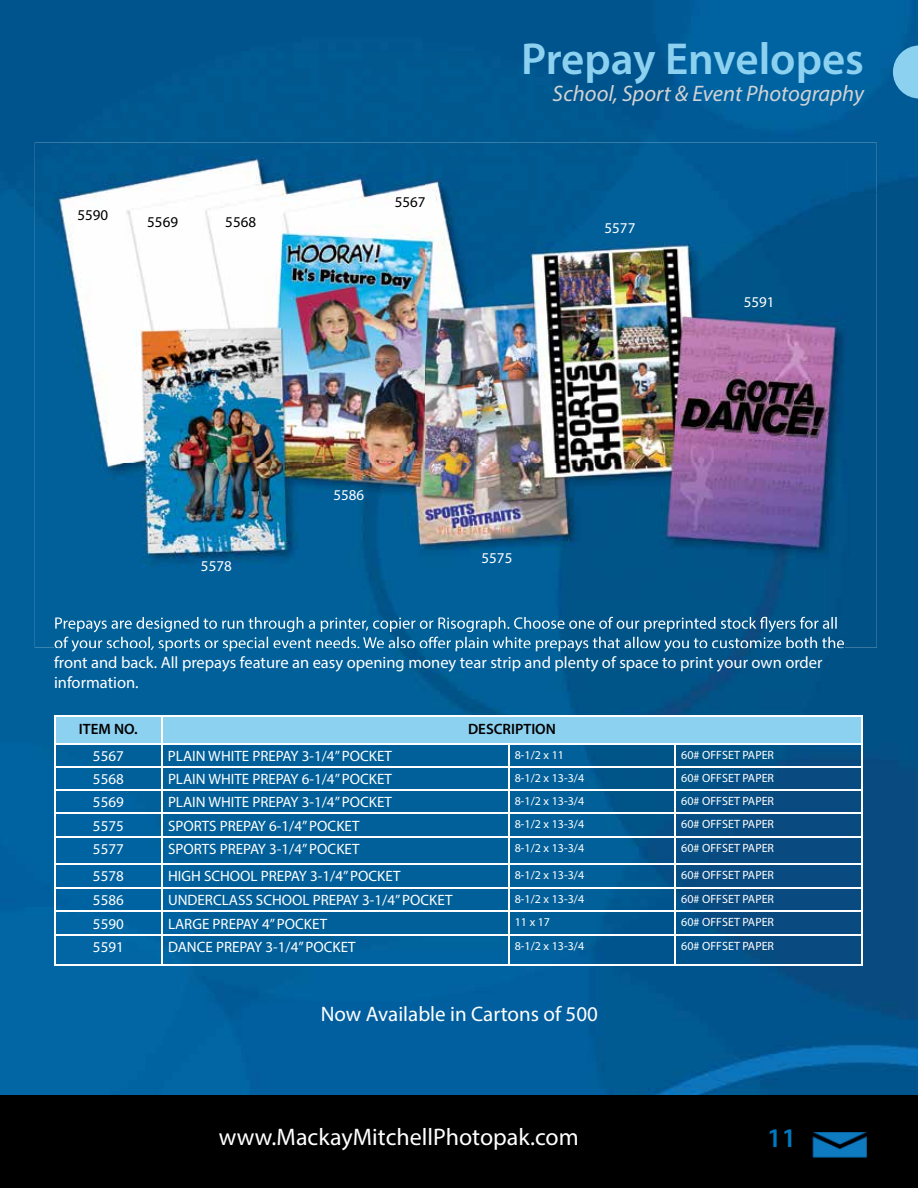
<style>
.page{position:relative;width:918px;height:1188px;background:#fff}
.page>*{position:absolute;margin:0;border:0;box-sizing:border-box;transform-origin:0 0}
.t1{font:600 45px "Myriad Pro";color:#8dd1f1}
.t2{font:600 27px "Myriad Pro";color:#0079c1}
.t3{font:24px "Myriad Pro";color:#fff}
.t4{font:italic 22.5px "Myriad Pro";color:#d1d3d4}
.t5{font:21px "Myriad Pro";color:#fff}
.t6{font:16.5px/19.8px "Myriad Pro";color:#fff}
.t7{font:15px "Myriad Pro";color:#fff}
.t8{font:600 15px "Myriad Pro";color:#000}
.t9{font:15px "Myriad Pro";color:#000}
.t10{font:12px "Myriad Pro";color:#fff}
</style>
<div class="page">
<img style="left:0;top:0;width:918px;height:1095px">
<hr style="left:861px;top:717px;width:2px;height:26px;background:#fff">
<hr style="left:675px;top:716px;width:188px;height:1px;background:#fff">
<hr style="left:54px;top:716px;width:108px;height:1px;background:#fff">
<hr style="left:54px;top:717px;width:2px;height:26px;background:#fff">
<svg style="left:56px;top:716px;width:805px;height:248px;background:#196da2"></svg>
<hr style="left:54px;top:743px;width:108px;height:1px;background:#fff">
<hr style="left:54px;top:744px;width:2px;height:22px;background:#fff">
<hr style="left:162px;top:743px;width:347px;height:1px;background:#fff">
<hr style="left:509px;top:743px;width:166px;height:1px;background:#fff">
<hr style="left:675px;top:743px;width:188px;height:1px;background:#fff">
<hr style="left:861px;top:744px;width:2px;height:22px;background:#fff">
<hr style="left:54px;top:766px;width:108px;height:2px;background:#fff">
<hr style="left:54px;top:768px;width:2px;height:21px;background:#fff">
<hr style="left:162px;top:766px;width:347px;height:2px;background:#fff">
<hr style="left:509px;top:766px;width:166px;height:2px;background:#fff">
<hr style="left:675px;top:766px;width:188px;height:2px;background:#fff">
<hr style="left:861px;top:768px;width:2px;height:21px;background:#fff">
<hr style="left:54px;top:789px;width:108px;height:2px;background:#fff">
<hr style="left:54px;top:791px;width:2px;height:22px;background:#fff">
<hr style="left:162px;top:789px;width:347px;height:2px;background:#fff">
<hr style="left:509px;top:789px;width:166px;height:2px;background:#fff">
<hr style="left:675px;top:789px;width:188px;height:2px;background:#fff">
<hr style="left:861px;top:791px;width:2px;height:22px;background:#fff">
<hr style="left:54px;top:813px;width:108px;height:1px;background:#fff">
<hr style="left:54px;top:814px;width:2px;height:22px;background:#fff">
<hr style="left:162px;top:813px;width:347px;height:1px;background:#fff">
<hr style="left:509px;top:813px;width:166px;height:1px;background:#fff">
<hr style="left:675px;top:813px;width:188px;height:1px;background:#fff">
<hr style="left:861px;top:814px;width:2px;height:22px;background:#fff">
<hr style="left:54px;top:836px;width:108px;height:1px;background:#fff">
<hr style="left:162px;top:836px;width:347px;height:1px;background:#fff">
<hr style="left:509px;top:836px;width:166px;height:1px;background:#fff">
<hr style="left:675px;top:836px;width:188px;height:1px;background:#fff">
<hr style="left:54px;top:837px;width:2px;height:26px;background:#fff">
<hr style="left:861px;top:837px;width:2px;height:26px;background:#fff">
<hr style="left:54px;top:863px;width:108px;height:2px;background:#fff">
<hr style="left:54px;top:865px;width:2px;height:22px;background:#fff">
<hr style="left:162px;top:863px;width:347px;height:2px;background:#fff">
<hr style="left:509px;top:863px;width:166px;height:2px;background:#fff">
<hr style="left:675px;top:863px;width:188px;height:2px;background:#fff">
<hr style="left:861px;top:865px;width:2px;height:22px;background:#fff">
<hr style="left:54px;top:887px;width:108px;height:2px;background:#fff">
<hr style="left:54px;top:889px;width:2px;height:22px;background:#fff">
<hr style="left:162px;top:887px;width:347px;height:2px;background:#fff">
<hr style="left:509px;top:887px;width:166px;height:2px;background:#fff">
<hr style="left:675px;top:887px;width:188px;height:2px;background:#fff">
<hr style="left:861px;top:889px;width:2px;height:22px;background:#fff">
<hr style="left:54px;top:911px;width:108px;height:1px;background:#fff">
<hr style="left:54px;top:912px;width:2px;height:22px;background:#fff">
<hr style="left:162px;top:911px;width:347px;height:1px;background:#fff">
<hr style="left:509px;top:911px;width:166px;height:1px;background:#fff">
<hr style="left:675px;top:911px;width:188px;height:1px;background:#fff">
<hr style="left:861px;top:912px;width:2px;height:22px;background:#fff">
<hr style="left:54px;top:934px;width:108px;height:1px;background:#fff">
<hr style="left:54px;top:935px;width:2px;height:29px;background:#fff">
<hr style="left:162px;top:934px;width:347px;height:1px;background:#fff">
<hr style="left:509px;top:934px;width:166px;height:1px;background:#fff">
<hr style="left:675px;top:934px;width:188px;height:1px;background:#fff">
<hr style="left:861px;top:935px;width:2px;height:29px;background:#fff">
<hr style="left:54px;top:964px;width:108px;height:2px;background:#fff">
<hr style="left:162px;top:964px;width:347px;height:2px;background:#fff">
<hr style="left:509px;top:964px;width:166px;height:2px;background:#fff">
<hr style="left:675px;top:964px;width:188px;height:2px;background:#fff">
<svg style="left:893px;top:45px;width:25px;height:54px"></svg>
<div style="left:0;top:1095px;width:918px;height:93px;background:#000"></div>
<img style="left:812px;top:1132px;width:55px;height:26px">
<div style="left:35px;top:143px;width:842px;height:49px;background:#005a92"></div>
<div style="left:35px;top:192px;width:52px;height:456px;background:#01609a"></div>
<div style="left:825px;top:192px;width:52px;height:456px;background:#005186"></div>
<img style="left:87px;top:566px;width:738px;height:71px">
<img style="left:54px;top:617px;width:784px;height:15px">
<img style="left:55px;top:637px;width:790px;height:11px">
<img style="left:57px;top:157px;width:791px;height:409px">
<p class="t9" style="left:77px;top:205px;width:32px">5590</p>
<p class="t9" style="left:147px;top:212px;width:32px">5569</p>
<p class="t9" style="left:225px;top:212px;width:32px">5568</p>
<p class="t7" style="left:201px;top:557px;width:32px">5578</p>
<p class="t9" style="left:395px;top:193px;width:32px">5567</p>
<h1 class="t1" style="left:521px;top:31px;width:344px">Prepay Envelopes</h1>
<h3 class="t4" style="left:553px;top:80px;width:313px">School, Sport &amp; Event Photography</h3>
<p class="t7" style="left:605px;top:219px;width:32px">5577</p>
<p class="t7" style="left:744px;top:293px;width:32px">5591</p>
<p class="t7" style="left:333px;top:486px;width:32px">5586</p>
<p class="t7" style="left:482px;top:549px;width:32px">5575</p>
<p class="t6" style="left:54px;top:653px;width:770px">front and back. All prepays feature an easy opening money tear strip and plenty of space to print your own order information.</p>
<p class="t8" style="left:79px;top:719px;width:60px">ITEM NO.</p>
<p class="t8" style="left:468px;top:719px;width:89px">DESCRIPTION</p>
<p class="t7" style="left:93px;top:746px;width:32px">5567</p>
<p class="t7" style="left:168px;top:746px;width:226px">PLAIN WHITE PREPAY 3-1/4” POCKET</p>
<p class="t10" style="left:515px;top:747px;width:51px">8-1/2 x 11</p>
<p class="t10" style="left:681px;top:747px;width:94px">60# OFFSET PAPER</p>
<p class="t7" style="left:93px;top:770px;width:32px">5568</p>
<p class="t7" style="left:168px;top:770px;width:226px">PLAIN WHITE PREPAY 6-1/4” POCKET</p>
<p class="t10" style="left:515px;top:770px;width:71px">8-1/2 x 13-3/4</p>
<p class="t10" style="left:681px;top:770px;width:94px">60# OFFSET PAPER</p>
<p class="t7" style="left:93px;top:793px;width:32px">5569</p>
<p class="t7" style="left:168px;top:793px;width:226px">PLAIN WHITE PREPAY 3-1/4” POCKET</p>
<p class="t10" style="left:515px;top:794px;width:71px">8-1/2 x 13-3/4</p>
<p class="t10" style="left:681px;top:794px;width:94px">60# OFFSET PAPER</p>
<p class="t7" style="left:93px;top:816px;width:32px">5575</p>
<p class="t7" style="left:168px;top:816px;width:193px">SPORTS PREPAY 6-1/4” POCKET</p>
<p class="t10" style="left:515px;top:817px;width:71px">8-1/2 x 13-3/4</p>
<p class="t10" style="left:681px;top:817px;width:94px">60# OFFSET PAPER</p>
<p class="t7" style="left:93px;top:839px;width:32px">5577</p>
<p class="t7" style="left:168px;top:839px;width:193px">SPORTS PREPAY 3-1/4” POCKET</p>
<p class="t10" style="left:515px;top:840px;width:71px">8-1/2 x 13-3/4</p>
<p class="t10" style="left:681px;top:840px;width:94px">60# OFFSET PAPER</p>
<p class="t7" style="left:93px;top:867px;width:32px">5578</p>
<p class="t7" style="left:168px;top:867px;width:234px">HIGH SCHOOL PREPAY 3-1/4” POCKET</p>
<p class="t10" style="left:515px;top:867px;width:71px">8-1/2 x 13-3/4</p>
<p class="t10" style="left:681px;top:867px;width:94px">60# OFFSET PAPER</p>
<p class="t7" style="left:93px;top:891px;width:32px">5586</p>
<p class="t7" style="left:168px;top:891px;width:286px">UNDERCLASS SCHOOL PREPAY 3-1/4” POCKET</p>
<p class="t10" style="left:515px;top:892px;width:71px">8-1/2 x 13-3/4</p>
<p class="t10" style="left:681px;top:892px;width:94px">60# OFFSET PAPER</p>
<p class="t7" style="left:93px;top:914px;width:32px">5590</p>
<p class="t7" style="left:168px;top:914px;width:161px">LARGE PREPAY 4” POCKET</p>
<p class="t10" style="left:515px;top:915px;width:37px">11 x 17</p>
<p class="t10" style="left:681px;top:915px;width:94px">60# OFFSET PAPER</p>
<p class="t7" style="left:93px;top:938px;width:32px">5591</p>
<p class="t7" style="left:168px;top:938px;width:189px">DANCE PREPAY 3-1/4” POCKET</p>
<p class="t10" style="left:515px;top:938px;width:71px">8-1/2 x 13-3/4</p>
<p class="t10" style="left:681px;top:938px;width:94px">60# OFFSET PAPER</p>
<h3 class="t5" style="left:321px;top:1001px;width:279px">Now Available in Cartons of 500</h3>
<h3 class="t3" style="left:219px;top:1122px;width:361px">www.MackayMitchellPhotopak.com</h3>
<h2 class="t2" style="left:767px;top:1121px;width:30px">11</h2>
</div>
